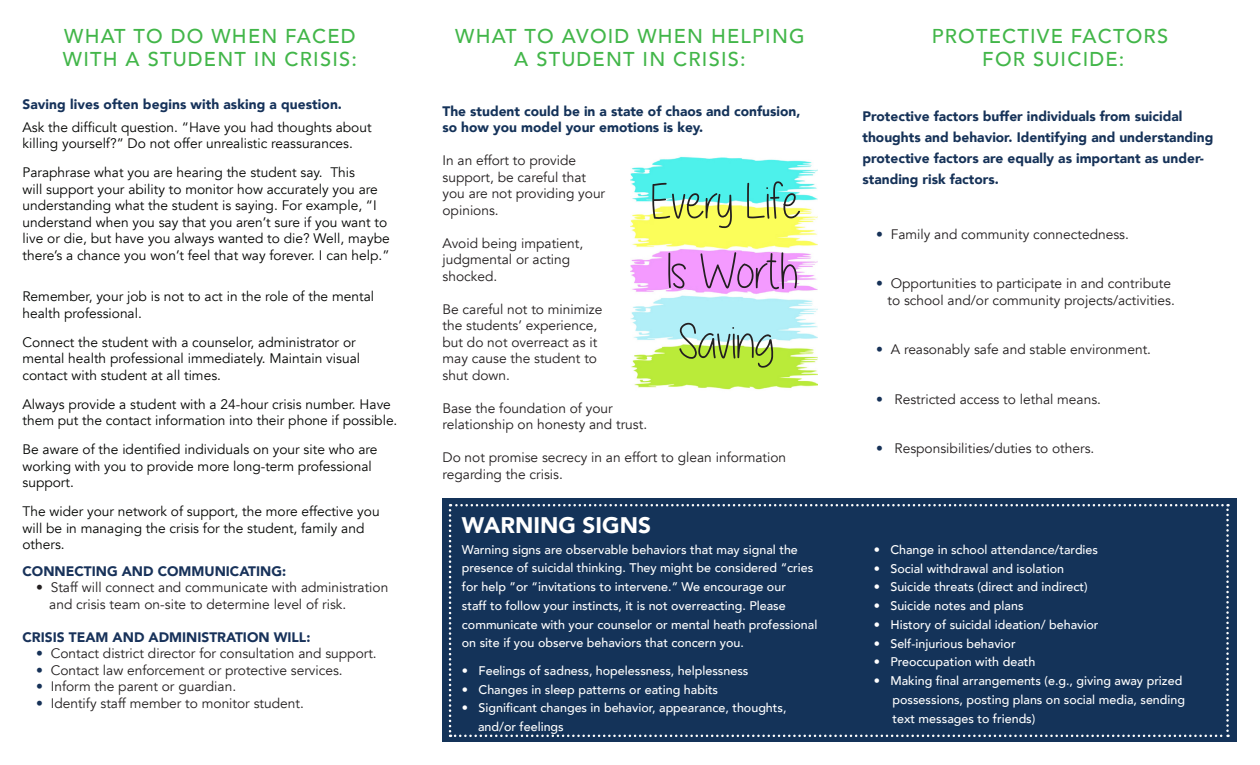
<style>
.page{position:relative;width:1260px;height:765px;background:#fff}
.page>*{position:absolute;margin:0;border:0;box-sizing:border-box;transform-origin:0 0}
.t1{font:900 22.5px "Avenir";color:#fff}
.t2{font:500 20px/23.8px "Avenir";letter-spacing:.06em;color:#42b649;text-align:center}
.t3{font:13.75px/16.5px "Avenir";color:#040503}
.t4{font:13.75px/16.5px "Avenir";color:#231f20}
.t5{font:900 13.75px/21.2px "Avenir";color:#163258}
.t6{font:900 13.75px/16.5px "Avenir";color:#143259}
.t7{font:900 13.75px "Avenir";color:#18325a}
.t8{font:900 13.75px "Avenir";letter-spacing:.005em;color:#16325a}
.t9{font:500 12.5px/18.8px "Avenir";color:#fff}
.s1{color:#163157}
</style>
<div class="page">
<div style="left:442px;top:498px;width:796px;height:244px;background:#143359"></div>
<svg style="left:449px;top:504px;width:780px;height:233px"></svg>
<img style="left:630px;top:156px;width:187px;height:234px">
<svg style="left:679px;top:323px;width:94px;height:45px;background:#a5cd88"></svg>
<svg style="left:668px;top:252px;width:129px;height:38px;background:#d388dc"></svg>
<svg style="left:652px;top:181px;width:148px;height:47px;background:#9edc99"></svg>
<p class="t2" style="left:63px;top:23px;width:296px;text-align:left">WHAT TO DO WHEN FACED<br>WITH A STUDENT IN CRISIS:</p>
<p class="t8" style="left:22px;top:92px;width:321px">Saving lives often begins with asking a question.</p>
<p class="t3" style="left:22px;top:119px;width:351px">Ask the difficult question. “Have you had thoughts about killing yourself?” Do not offer unrealistic reassurances.</p>
<p class="t3" style="left:22px;top:164px;width:369px">Paraphrase what you are hearing the student say. This<br>will support your ability to monitor how accurately you are understanding what the student is saying. For example, “I understand when you say that you aren’t sure if you want to live or die, but have you always wanted to die? Well, maybe there’s a chance you won’t feel that way forever. I can help.”</p>
<p class="t3" style="left:22px;top:288px;width:353px">Remember, your job is not to act in the role of the mental health professional.</p>
<p class="t3" style="left:22px;top:334px;width:339px">Connect the student with a counselor, administrator or mental health professional immediately. Maintain visual contact with student at all times.</p>
<p class="t3" style="left:22px;top:396px;width:376px">Always provide a student with a 24-hour crisis number. Have them put the contact information into their phone if possible.</p>
<p class="t3" style="left:22px;top:441px;width:356px">Be aware of the identified individuals on your site who are working with you to provide more long-term professional support.</p>
<p class="t3" style="left:22px;top:503px;width:359px">The wider your network of support, the more effective you will be in managing the crisis for the student, family and others.</p>
<p class="t7" style="left:22px;top:559px;width:265px">CONNECTING AND COMMUNICATING:</p>
<p class="t4" style="left:49px;top:579px;width:341px;text-indent:-13px">• Staff will connect and communicate with administration and crisis team on-site to determine level of risk.</p>
<p class="t7" style="left:22px;top:625px;width:289px">CRISIS TEAM AND ADMINISTRATION WILL:</p>
<p class="t4" style="left:36px;top:645px;width:342px"><span class="s1">•</span> Contact district director for consultation and support.</p>
<p class="t4" style="left:36px;top:662px;width:308px"><span class="s1">•</span> Contact law enforcement or protective services.</p>
<p class="t4" style="left:36px;top:678px;width:201px"><span class="s1">•</span> Inform the parent or guardian.</p>
<p class="t4" style="left:36px;top:695px;width:269px"><span class="s1">•</span> Identify staff member to monitor student.</p>
<p class="t2" style="left:455px;top:23px;width:351px">WHAT TO AVOID WHEN HELPING<br>A STUDENT IN CRISIS:</p>
<p class="t6" style="left:442px;top:102px;width:359px">The student could be in a state of chaos and confusion, so how you model your emotions is key.</p>
<p class="t4" style="left:442px;top:152px;width:164px">In an effort to provide support, be careful that you are not providing your opinions.</p>
<p class="t4" style="left:442px;top:235px;width:142px">Avoid being impatient, judgmental or acting shocked.</p>
<p class="t4" style="left:442px;top:301px;width:161px">Be careful not to minimize the students’ experience, but do not overreact as it may cause the student to shut down.</p>
<p class="t4" style="left:442px;top:400px;width:206px">Base the foundation of your relationship on honesty and trust.</p>
<p class="t4" style="left:442px;top:449px;width:345px">Do not promise secrecy in an effort to glean information regarding the crisis.</p>
<p class="t1" style="left:462px;top:505px;width:191px">WARNING SIGNS</p>
<p class="t9" style="left:462px;top:539px;width:357px">Warning signs are observable behaviors that may signal the presence of suicidal thinking. They might be considered “cries for help ”or “invitations to intervene.” We encourage our<br>staff to follow your instincts, it is not overreacting. Please communicate with your counselor or mental heath professional on site if you observe behaviors that concern you.</p>
<p class="t9" style="left:462px;top:660px;width:288px">• Feelings of sadness, hopelessness, helplessness</p>
<p class="t9" style="left:462px;top:679px;width:258px">• Changes in sleep patterns or eating habits</p>
<p class="t9" style="left:478px;top:698px;width:310px;text-indent:-16px">• Significant changes in behavior, appearance, thoughts, and/or feelings</p>
<p class="t2" style="left:932px;top:23px;width:238px">PROTECTIVE FACTORS<br>FOR SUICIDE:</p>
<p class="t5" style="left:863px;top:105px;width:352px">Protective factors buffer individuals from suicidal thoughts and behavior. Identifying and understanding protective factors are equally as important as under&shy;standing risk factors.</p>
<p class="t4" style="left:876px;top:226px;width:254px"><span class="s1">•</span> Family and community connectedness.</p>
<p class="t4" style="left:876px;top:275px;width:300px;text-align:right"><span class="s1">•</span> Opportunities to participate in and contribute to school and/or community projects/activities.</p>
<p class="t4" style="left:876px;top:341px;width:276px"><span class="s1">•</span> A reasonably safe and stable environment.</p>
<p class="t4" style="left:876px;top:391px;width:226px"><span class="s1">•</span> Restricted access to lethal means.</p>
<p class="t4" style="left:876px;top:440px;width:220px"><span class="s1">•</span> Responsibilities/duties to others.</p>
<p class="t9" style="left:874px;top:539px;width:226px">• Change in school attendance/tardies</p>
<p class="t9" style="left:874px;top:558px;width:192px">• Social withdrawal and isolation</p>
<p class="t9" style="left:874px;top:577px;width:215px">• Suicide threats (direct and indirect)</p>
<p class="t9" style="left:874px;top:596px;width:151px">• Suicide notes and plans</p>
<p class="t9" style="left:874px;top:614px;width:226px">• History of suicidal ideation/ behavior</p>
<p class="t9" style="left:874px;top:633px;width:143px">• Self-injurious behavior</p>
<p class="t9" style="left:874px;top:652px;width:163px">• Preoccupation with death</p>
<p class="t9" style="left:892px;top:671px;width:294px;text-indent:-19px">• Making final arrangements (e.g., giving away prized possessions, posting plans on social media, sending text messages to friends)</p>
</div>
